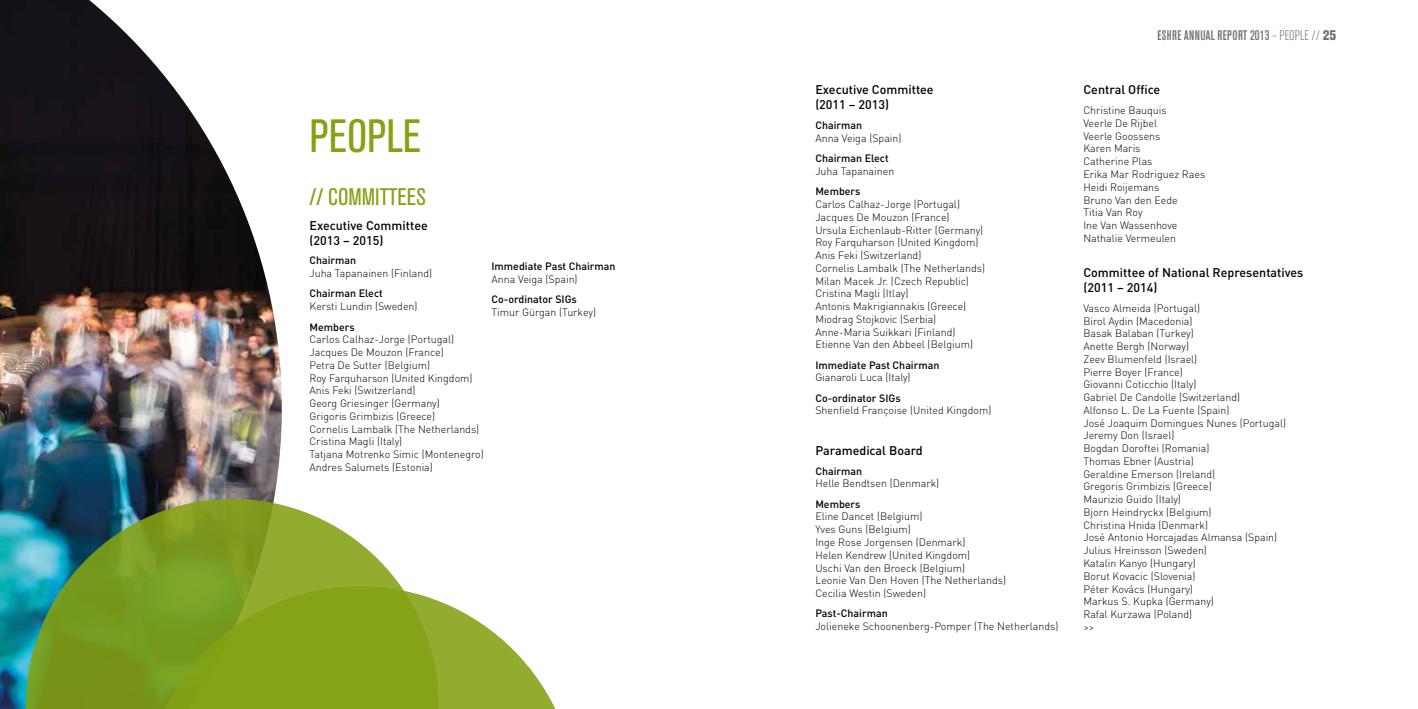
<style>
.page{position:relative;width:1418px;height:709px;background:#fff}
.page>*{position:absolute;margin:0;border:0;box-sizing:border-box;transform-origin:0 0}
.t1{font:condensed 46.25px "Akzidenz Grotesk BQ";color:#84a214}
.t2{font:condensed 23.75px "Akzidenz Grotesk BQ";color:#84a214}
.t3{font:500 condensed 13.75px "Akzidenz Grotesk BE";letter-spacing:.03em;color:#565553}
.t4{font:500 12.5px/15px "DIN";color:#000}
.t5{font:300 10.62px/12.8px "DIN";color:#000}
.t6{font:500 10.62px "DIN";color:#000}
.s1{font-weight:300}
.s2{font-weight:800}
</style>
<div class="page">
<img style="left:0;top:0;width:282px;height:709px">
<svg style="left:26px;top:499px;width:375px;height:210px;background:#789d4a"></svg>
<svg style="left:143px;top:586px;width:413px;height:123px;background:#95b03c"></svg>
<h1 class="t1" style="left:309px;top:110px;width:113px">PEOPLE</h1>
<h2 class="t2" style="left:309px;top:183px;width:118px">// COMMITTEES</h2>
<p class="t4" style="left:309px;top:217px;width:120px">Executive Committee (2013 – 2015)</p>
<p class="t6" style="left:309px;top:253px;width:48px">Chairman</p>
<p class="t5" style="left:309px;top:266px;width:124px">Juha Tapanainen (Finland)</p>
<p class="t6" style="left:309px;top:286px;width:75px">Chairman Elect</p>
<p class="t5" style="left:309px;top:300px;width:110px">Kersti Lundin (Sweden)</p>
<p class="t6" style="left:309px;top:319px;width:47px">Members</p>
<p class="t5" style="left:309px;top:333px;width:176px">Carlos Calhaz-Jorge (Portugal)<br>Jacques De Mouzon (France)<br>Petra De Sutter (Belgium)<br>Roy Farquharson (United Kingdom)<br>Anis Feki (Switzerland)<br>Georg Griesinger (Germany)<br>Grigoris Grimbizis (Greece)<br>Cornelis Lambalk (The Netherlands)<br>Cristina Magli (Italy)<br>Tatjana Motrenko Simic (Montenegro)<br>Andres Salumets (Estonia)</p>
<p class="t6" style="left:491px;top:259px;width:126px">Immediate Past Chairman</p>
<p class="t5" style="left:491px;top:272px;width:88px">Anna Veiga (Spain)</p>
<p class="t6" style="left:491px;top:292px;width:87px">Co-ordinator SIGs</p>
<p class="t5" style="left:491px;top:305px;width:106px">Timur Gürgan (Turkey)</p>
<p class="t4" style="left:815px;top:82px;width:120px">Executive Committee (2011 – 2013)</p>
<p class="t6" style="left:815px;top:118px;width:48px">Chairman</p>
<p class="t5" style="left:815px;top:131px;width:88px">Anna Veiga (Spain)</p>
<p class="t6" style="left:815px;top:151px;width:75px">Chairman Elect</p>
<p class="t5" style="left:815px;top:164px;width:80px">Juha Tapanainen</p>
<p class="t6" style="left:815px;top:184px;width:47px">Members</p>
<p class="t5" style="left:815px;top:197px;width:171px">Carlos Calhaz-Jorge (Portugal)<br>Jacques De Mouzon (France)<br>Ursula Eichenlaub-Ritter (Germany)<br>Roy Farquharson (United Kingdom)<br>Anis Feki (Switzerland)<br>Cornelis Lambalk (The Netherlands)<br>Milan Macek Jr. (Czech Republic)<br>Cristina Magli (Itlay)<br>Antonis Makrigiannakis (Greece)<br>Miodrag Stojkovic (Serbia)<br>Anne-Maria Suikkari (Finland)<br>Etienne Van den Abbeel (Belgium)</p>
<p class="t6" style="left:815px;top:357px;width:126px">Immediate Past Chairman</p>
<p class="t5" style="left:815px;top:371px;width:97px">Gianaroli Luca (Italy)</p>
<p class="t6" style="left:815px;top:390px;width:87px">Co-ordinator SIGs</p>
<p class="t5" style="left:815px;top:404px;width:177px">Shenfield Françoise (United Kingdom)</p>
<p class="t4" style="left:815px;top:442px;width:109px">Paramedical Board</p>
<p class="t6" style="left:815px;top:464px;width:48px">Chairman</p>
<p class="t5" style="left:815px;top:477px;width:125px">Helle Bendtsen (Denmark)</p>
<p class="t6" style="left:815px;top:497px;width:47px">Members</p>
<p class="t5" style="left:815px;top:510px;width:192px">Eline Dancet (Belgium)<br>Yves Guns (Belgium)<br>Inge Rose Jorgensen (Denmark)<br>Helen Kendrew (United Kingdom)<br>Uschi Van den Broeck (Belgium)<br>Leonie Van Den Hoven (The Netherlands)<br>Cecilia Westin (Sweden)</p>
<p class="t6" style="left:815px;top:606px;width:74px">Past-Chairman</p>
<p class="t5" style="left:815px;top:619px;width:245px">Jolieneke Schoonenberg-Pomper (The Netherlands)</p>
<p class="t3" style="left:1157px;top:28px;width:181px">ESHRE ANNUAL REPORT 2013 <span class="s1">– PEOPLE //</span> <span class="s2">25</span></p>
<p class="t4" style="left:1083px;top:82px;width:78px">Central Office</p>
<p class="t5" style="left:1083px;top:104px;width:123px">Christine Bauquis<br>Veerle De Rijbel<br>Veerle Goossens<br>Karen Maris<br>Catherine Plas<br>Erika Mar Rodriguez Raes<br>Heidi Roijemans<br>Bruno Van den Eede<br>Titia Van Roy<br>Ine Van Wassenhove<br>Nathalie Vermeulen</p>
<p class="t4" style="left:1083px;top:264px;width:222px">Committee of National Representatives (2011 – 2014)</p>
<p class="t5" style="left:1083px;top:301px;width:204px">Vasco Almeida (Portugal)<br>Birol Aydin (Macedonia)<br>Basak Balaban (Turkey)<br>Anette Bergh (Norway)<br>Zeev Blumenfeld (Israel)<br>Pierre Boyer (France)<br>Giovanni Coticchio (Italy)<br>Gabriel De Candolle (Switzerland)<br>Alfonso L. De La Fuente (Spain)<br>José Joaquim Domingues Nunes (Portugal)<br>Jeremy Don (Israel)<br>Bogdan Doroftei (Romania)<br>Thomas Ebner (Austria)<br>Geraldine Emerson (Ireland)<br>Gregoris Grimbizis (Greece)<br>Maurizio Guido (Italy)<br>Bjorn Heindryckx (Belgium)<br>Christina Hnida (Denmark)<br>José Antonio Horcajadas Almansa (Spain)<br>Julius Hreinsson (Sweden)<br>Katalin Kanyo (Hungary)<br>Borut Kovacic (Slovenia)<br>Péter Kovács (Hungary)<br>Markus S. Kupka (Germany)<br>Rafal Kurzawa (Poland)<br>&gt;&gt;</p>
</div>
